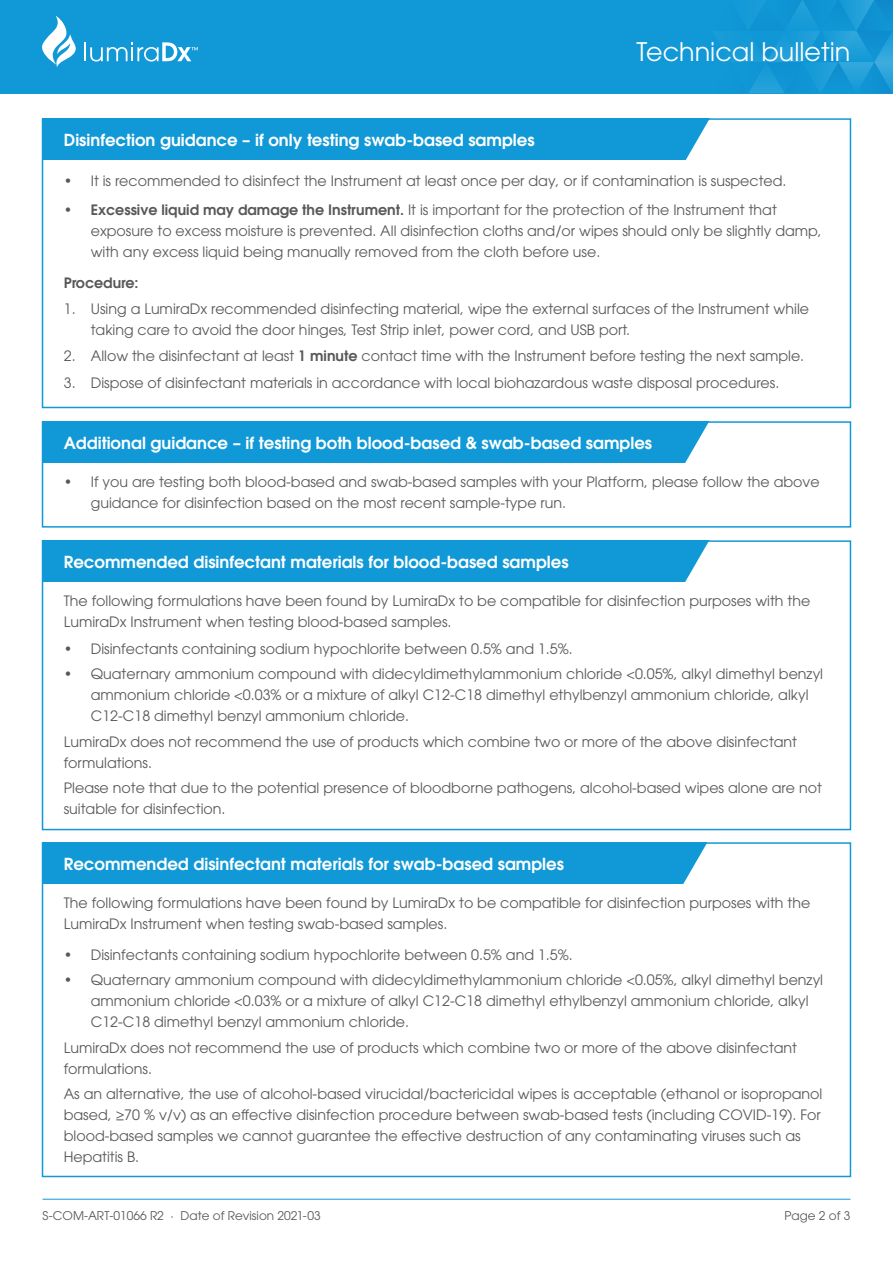
<style>
.page{position:relative;width:893px;height:1263px;background:#fff}
.page>*{position:absolute;margin:0;border:0;box-sizing:border-box;transform-origin:0 0}
.t1{font:25.5px "ITC Avant Garde Std";color:#fff}
.t2{font:600 16.5px "ITC Avant Garde Std";color:#fff}
.t3{font:14.25px/21px "ITC Avant Garde Std";color:#57585a}
.t4{font:600 14.25px "ITC Avant Garde Std";color:#57585a}
.t5{font:12px "ITC Avant Garde Std";color:#57585a}
.s1{font-weight:600}
</style>
<div class="page">
<hr style="left:43px;top:1199px;width:807px;height:1px;background:#1199d7">
<div style="left:0;top:0;width:893px;height:94px;background:#1199d7"></div>
<svg style="left:749px;top:0;width:144px;height:93px"></svg>
<svg style="left:42px;top:16px;width:34px;height:51px"></svg>
<svg style="left:84px;top:42px;width:114px;height:20px"></svg>
<div style="left:43px;top:118px;width:680px;height:41px;background:#1199d7"></div>
<svg style="left:683px;top:121px;width:40px;height:39px"></svg>
<div style="left:42px;top:118px;width:809px;height:290px;border:2px solid #1199d7"></div>
<div style="left:43px;top:421px;width:680px;height:41px;background:#1199d7"></div>
<svg style="left:683px;top:424px;width:40px;height:39px"></svg>
<div style="left:42px;top:421px;width:809px;height:107px;border:2px solid #1199d7"></div>
<div style="left:43px;top:540px;width:680px;height:41px;background:#1199d7"></div>
<svg style="left:683px;top:543px;width:40px;height:39px"></svg>
<div style="left:42px;top:540px;width:809px;height:290px;border:2px solid #1199d7"></div>
<div style="left:43px;top:842px;width:680px;height:41px;background:#1199d7"></div>
<svg style="left:683px;top:845px;width:40px;height:39px"></svg>
<div style="left:42px;top:842px;width:809px;height:335px;border:2px solid #1199d7"></div>
<p class="t1" style="left:637px;top:36px;width:215px">Technical bulletin</p>
<p class="t2" style="left:64px;top:129px;width:472px">Disinfection guidance – if only testing swab-based samples</p>
<p class="t3" style="left:64px;top:170px;width:724px">• It is recommended to disinfect the Instrument at least once per day, or if contamination is suspected.</p>
<p class="t3" style="left:91px;top:199px;width:733px;text-indent:-27px"><span class="s1">• Excessive liquid may damage the Instrument.</span> It is important for the protection of the Instrument that exposure to excess moisture is prevented. All disinfection cloths and/or wipes should only be slightly damp, with any excess liquid being manually removed from the cloth before use.</p>
<p class="t4" style="left:64px;top:274px;width:76px">Procedure:</p>
<p class="t3" style="left:91px;top:298px;width:720px;text-indent:-27px">1. Using a LumiraDx recommended disinfecting material, wipe the external surfaces of the Instrument while taking care to avoid the door hinges, Test Strip inlet, power cord, and USB port.</p>
<p class="t3" style="left:64px;top:345px;width:742px">2. Allow the disinfectant at least <span class="s1">1 minute</span> contact time with the Instrument before testing the next sample.</p>
<p class="t3" style="left:64px;top:372px;width:717px">3. Dispose of disinfectant materials in accordance with local biohazardous waste disposal procedures.</p>
<p class="t2" style="left:64px;top:432px;width:590px">Additional guidance – if testing both blood-based &amp; swab-based samples</p>
<p class="t3" style="left:91px;top:471px;width:730px;text-indent:-27px">• If you are testing both blood-based and swab-based samples with your Platform, please follow the above guidance for disinfection based on the most recent sample-type run.</p>
<p class="t2" style="left:64px;top:551px;width:506px">Recommended disinfectant materials for blood-based samples</p>
<p class="t3" style="left:64px;top:590px;width:748px">The following formulations have been found by LumiraDx to be compatible for disinfection purposes with the<br>LumiraDx Instrument when testing blood-based samples.</p>
<p class="t3" style="left:64px;top:638px;width:510px">• Disinfectants containing sodium hypochlorite between 0.5% and 1.5%.</p>
<p class="t3" style="left:91px;top:663px;width:734px;text-indent:-27px">• Quaternary ammonium compound with didecyldimethylammonium chloride &lt;0.05%, alkyl dimethyl benzyl ammonium chloride &lt;0.03% or a mixture of alkyl C12-C18 dimethyl ethylbenzyl ammonium chloride, alkyl<br>C12-C18 dimethyl benzyl ammonium chloride.</p>
<p class="t3" style="left:64px;top:731px;width:735px">LumiraDx does not recommend the use of products which combine two or more of the above disinfectant formulations.</p>
<p class="t3" style="left:64px;top:777px;width:760px">Please note that due to the potential presence of bloodborne pathogens, alcohol-based wipes alone are not suitable for disinfection.</p>
<p class="t2" style="left:64px;top:853px;width:502px">Recommended disinfectant materials for swab-based samples</p>
<p class="t3" style="left:64px;top:892px;width:748px">The following formulations have been found by LumiraDx to be compatible for disinfection purposes with the<br>LumiraDx Instrument when testing swab-based samples.</p>
<p class="t3" style="left:64px;top:944px;width:510px">• Disinfectants containing sodium hypochlorite between 0.5% and 1.5%.</p>
<p class="t3" style="left:91px;top:969px;width:734px;text-indent:-27px">• Quaternary ammonium compound with didecyldimethylammonium chloride &lt;0.05%, alkyl dimethyl benzyl ammonium chloride &lt;0.03% or a mixture of alkyl C12-C18 dimethyl ethylbenzyl ammonium chloride, alkyl<br>C12-C18 dimethyl benzyl ammonium chloride.</p>
<p class="t3" style="left:64px;top:1037px;width:735px">LumiraDx does not recommend the use of products which combine two or more of the above disinfectant formulations.</p>
<p class="t3" style="left:64px;top:1083px;width:760px">As an alternative, the use of alcohol-based virucidal/bactericidal wipes is acceptable (ethanol or isopropanol based, ≥70 % v/v) as an effective disinfection procedure between swab-based tests (including COVID-19). For blood-based samples we cannot guarantee the effective destruction of any contaminating viruses such as Hepatitis B.</p>
<p class="t5" style="left:43px;top:1208px;width:280px">S-COM-ART-01066 R2 · Date of Revision 2021-03</p>
<p class="t5" style="left:784px;top:1208px;width:68px">Page 2 of 3</p>
</div>
